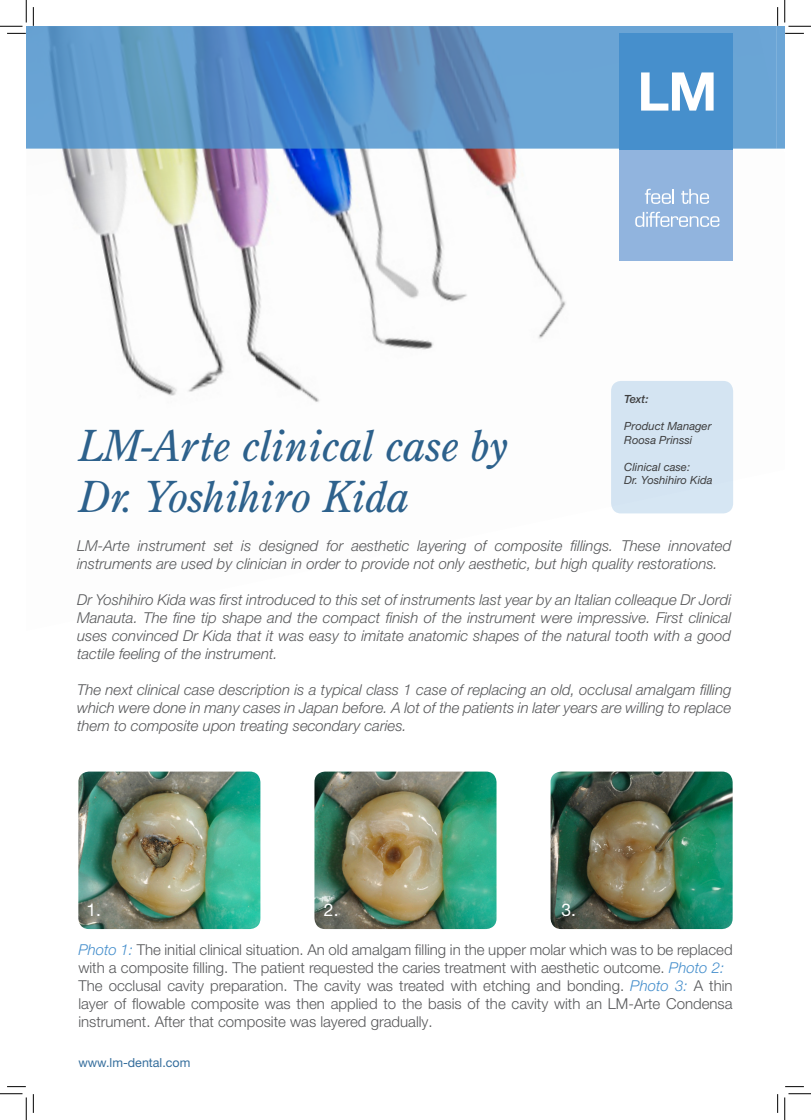
<style>
.page{position:relative;width:811px;height:1120px;background:#fff}
.page>*{position:absolute;margin:0;border:0;box-sizing:border-box;transform-origin:0 0}
.t1{font:italic 42.5px "Century Old Style Std";color:#2d618c}
.t2{font:17.5px "Helvetica Neue LT Pro";color:#fff}
.t3{font:italic 300 15px/18px "Helvetica Neue LT Pro";color:#57585a;text-align:justify}
.t4{font:300 15px/18px "Helvetica Neue LT Pro";color:#57585a}
.t5{font:12.5px "Helvetica Neue LT Pro";color:#346d9c}
.t6{font:italic 11.25px "Helvetica Neue LT Pro";color:#3e3e3f}
.t7{font:italic 500 11.25px "Helvetica Neue LT Pro";color:#3e3e3f}
.s1{font-style:italic;color:#468fcc}
</style>
<div class="page">
<img style="left:26px;top:148px;width:759px;height:366px">
<div style="left:611px;top:381px;width:122px;height:132px;background:#d4e4f2;border-radius:10px"></div>
<svg style="left:26px;top:26px;width:751px;height:122px;background:#5e97ca"></svg>
<img style="left:550px;top:771px;width:182px;height:157px">
<img style="left:314px;top:771px;width:182px;height:157px">
<img style="left:78px;top:771px;width:182px;height:157px">
<div style="left:619px;top:33px;width:113px;height:117px;background:#468fcc"></div>
<div style="left:619px;top:150px;width:113px;height:110px;background:#91b4de"></div>
<svg style="left:641px;top:72px;width:72px;height:38px"></svg>
<svg style="left:635px;top:212px;width:84px;height:15px"></svg>
<svg style="left:645px;top:189px;width:29px;height:15px"></svg>
<svg style="left:681px;top:189px;width:28px;height:15px"></svg>
<svg style="left:7px;top:33px;width:19px;height:1px"></svg>
<svg style="left:33px;top:7px;width:1px;height:19px"></svg>
<svg style="left:33px;top:1094px;width:1px;height:18px"></svg>
<svg style="left:777px;top:1094px;width:1px;height:18px"></svg>
<svg style="left:0;top:0;width:27px;height:27px"></svg>
<svg style="left:0;top:1093px;width:27px;height:26px"></svg>
<svg style="left:777px;top:0;width:34px;height:148px"></svg>
<svg style="left:784px;top:1093px;width:27px;height:26px"></svg>
<p class="t7" style="left:624px;top:392px;width:26px">Text:</p>
<p class="t6" style="left:624px;top:419px;width:89px">Product Manager</p>
<p class="t6" style="left:624px;top:432px;width:70px">Roosa Prinssi</p>
<p class="t6" style="left:624px;top:459px;width:67px">Clinical case:</p>
<p class="t6" style="left:624px;top:473px;width:90px">Dr. Yoshihiro Kida</p>
<p class="t1" style="left:78px;top:418px;width:430px">LM-Arte clinical case by</p>
<p class="t1" style="left:78px;top:469px;width:333px">Dr. Yoshihiro Kida</p>
<p class="t3" style="left:77px;top:536px;width:656px">LM-Arte instrument set is designed for aesthetic layering of composite fillings. These innovated instruments are used by clinician in order to provide not only aesthetic, but high quality restorations.</p>
<p class="t3" style="left:77px;top:590px;width:656px">Dr Yoshihiro Kida was first introduced to this set of instruments last year by an Italian colleaque Dr Jordi Manauta. The fine tip shape and the compact finish of the instrument were impressive. First clinical uses convinced Dr Kida that it was easy to imitate anatomic shapes of the natural tooth with a good tactile feeling of the instrument.</p>
<p class="t3" style="left:77px;top:680px;width:656px">The next clinical case description is a typical class 1 case of replacing an old, occlusal amalgam filling which were done in many cases in Japan before. A lot of the patients in later years are willing to replace them to composite upon treating secondary caries.</p>
<p class="t2" style="left:86px;top:898px;width:16px">1.</p>
<p class="t2" style="left:324px;top:898px;width:16px">2.</p>
<p class="t2" style="left:561px;top:898px;width:16px">3.</p>
<p class="t4" style="left:78px;top:939px;width:656px"><span class="s1">Photo 1:</span> The initial clinical situation. An old amalgam filling in the upper molar which was to be replaced with a composite filling. The patient requested the caries treatment with aesthetic outcome. <span class="s1">Photo 2:</span></p>
<p class="t4" style="left:78px;top:975px;width:656px;text-align:justify">The occlusal cavity preparation. The cavity was treated with etching and bonding. <span class="s1">Photo 3:</span> A thin layer of flowable composite was then applied to the basis of the cavity with an LM-Arte Condensa instrument. After that composite was layered gradually.</p>
<p class="t5" style="left:78px;top:1054px;width:114px">www.lm-dental.com</p>
</div>
